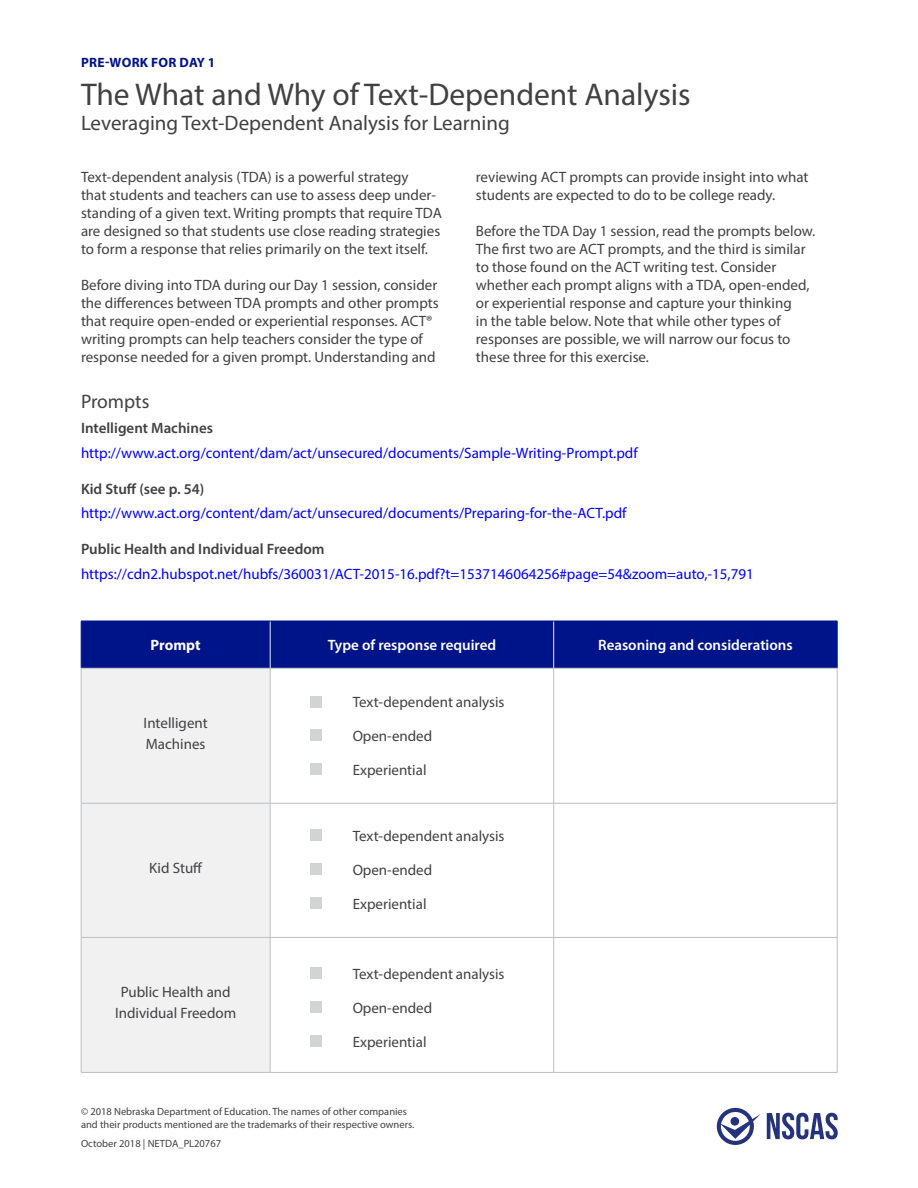
<style>
.page{position:relative;width:918px;height:1188px;background:#fff}
.page>*{position:absolute;margin:0;border:0;box-sizing:border-box;transform-origin:0 0}
.t1{font:31.5px "Myriad Pro";color:#414042}
.t2{font:21px "Myriad Pro";color:#414042}
.t3{font:19.5px "Myriad Pro";color:#414042}
.t4{font:15px/18px "Myriad Pro";color:#414042}
.t5{font:15px "Myriad Pro";color:#00f}
.t6{font:600 15px "Myriad Pro";color:#414042}
.t7{font:600 15px "Myriad Pro";color:#fff}
.t8{font:700 15px "Myriad Pro";color:#fff}
.t9{font:700 13.5px "Myriad Pro";letter-spacing:.02em;color:#001489}
.t10{font:10.5px/12.6px "Myriad Pro";color:#414042}
</style>
<div class="page">
<div style="left:82px;top:622px;width:755px;height:46px;background:#001489"></div>
<div style="left:82px;top:669px;width:188px;height:403px;background:#f1f1f2"></div>
<svg style="left:271px;top:669px;width:566px;height:403px"></svg>
<hr style="left:270px;top:621px;width:1px;height:47px;background:#e6e7e8">
<hr style="left:553px;top:621px;width:1px;height:47px;background:#e6e7e8">
<hr style="left:81px;top:621px;width:1px;height:47px;background:#001489">
<hr style="left:81px;top:621px;width:189px;height:1px;background:#001489">
<hr style="left:270px;top:621px;width:284px;height:1px;background:#001489">
<hr style="left:554px;top:621px;width:283px;height:1px;background:#001489">
<hr style="left:837px;top:621px;width:1px;height:47px;background:#001489">
<hr style="left:81px;top:668px;width:189px;height:1px;background:#bcbec0">
<hr style="left:81px;top:668px;width:1px;height:135px;background:#bcbec0">
<hr style="left:270px;top:668px;width:284px;height:1px;background:#bcbec0">
<hr style="left:270px;top:668px;width:1px;height:135px;background:#bcbec0">
<hr style="left:554px;top:668px;width:283px;height:1px;background:#bcbec0">
<hr style="left:553px;top:668px;width:1px;height:135px;background:#bcbec0">
<hr style="left:837px;top:668px;width:1px;height:135px;background:#bcbec0">
<hr style="left:81px;top:803px;width:189px;height:1px;background:#bcbec0">
<hr style="left:81px;top:803px;width:1px;height:134px;background:#bcbec0">
<hr style="left:270px;top:803px;width:284px;height:1px;background:#bcbec0">
<hr style="left:270px;top:803px;width:1px;height:134px;background:#bcbec0">
<hr style="left:554px;top:803px;width:283px;height:1px;background:#bcbec0">
<hr style="left:553px;top:803px;width:1px;height:134px;background:#bcbec0">
<hr style="left:837px;top:803px;width:1px;height:134px;background:#bcbec0">
<hr style="left:81px;top:937px;width:189px;height:1px;background:#bcbec0">
<hr style="left:81px;top:938px;width:1px;height:134px;background:#bcbec0">
<hr style="left:270px;top:937px;width:284px;height:1px;background:#bcbec0">
<hr style="left:270px;top:938px;width:1px;height:134px;background:#bcbec0">
<hr style="left:554px;top:937px;width:283px;height:1px;background:#bcbec0">
<hr style="left:553px;top:938px;width:1px;height:134px;background:#bcbec0">
<hr style="left:837px;top:938px;width:1px;height:134px;background:#bcbec0">
<hr style="left:81px;top:1072px;width:189px;height:1px;background:#bcbec0">
<hr style="left:270px;top:1072px;width:284px;height:1px;background:#bcbec0">
<hr style="left:554px;top:1072px;width:283px;height:1px;background:#bcbec0">
<div style="left:310px;top:696px;width:12px;height:11px;background:#d1d3d4"></div>
<div style="left:310px;top:730px;width:12px;height:11px;background:#d1d3d4"></div>
<div style="left:310px;top:764px;width:12px;height:11px;background:#d1d3d4"></div>
<div style="left:310px;top:830px;width:12px;height:11px;background:#d1d3d4"></div>
<div style="left:310px;top:863px;width:12px;height:12px;background:#d1d3d4"></div>
<div style="left:310px;top:897px;width:12px;height:12px;background:#d1d3d4"></div>
<div style="left:310px;top:967px;width:12px;height:12px;background:#d1d3d4"></div>
<div style="left:310px;top:1001px;width:12px;height:12px;background:#d1d3d4"></div>
<div style="left:310px;top:1035px;width:12px;height:12px;background:#d1d3d4"></div>
<svg style="left:717px;top:1108px;width:44px;height:37px"></svg>
<svg style="left:767px;top:1113px;width:71px;height:26px"></svg>
<p class="t9" style="left:81px;top:53px;width:136px">PRE-WORK FOR DAY 1</p>
<h1 class="t1" style="left:81px;top:75px;width:611px">The What and Why of Text-Dependent Analysis</h1>
<h2 class="t2" style="left:81px;top:110px;width:430px">Leveraging Text-Dependent Analysis for Learning</h2>
<p class="t4" style="left:81px;top:168px;width:362px">Text-dependent analysis (TDA) is a powerful strategy<br>that students and teachers can use to assess deep under&shy;standing of a given text. Writing prompts that require TDA are designed so that students use close reading strategies to form a response that relies primarily on the text itself.</p>
<p class="t4" style="left:81px;top:276px;width:359px">Before diving into TDA during our Day 1 session, consider the differences between TDA prompts and other prompts that require open-ended or experiential responses. ACT® writing prompts can help teachers consider the type of response needed for a given prompt. Understanding and</p>
<p class="t4" style="left:476px;top:168px;width:334px">reviewing ACT prompts can provide insight into what students are expected to do to be college ready.</p>
<p class="t4" style="left:476px;top:222px;width:341px">Before the TDA Day 1 session, read the prompts below.<br>The first two are ACT prompts, and the third is similar to those found on the ACT writing test. Consider whether each prompt aligns with a TDA, open-ended, or experiential response and capture your thinking<br>in the table below. Note that while other types of responses are possible, we will narrow our focus to these three for this exercise.</p>
<h3 class="t3" style="left:81px;top:390px;width:70px">Prompts</h3>
<p class="t6" style="left:81px;top:418px;width:134px">Intelligent Machines</p>
<p class="t5" style="left:81px;top:443px;width:558px">http://www.act.org/content/dam/act/unsecured/documents/Sample-Writing-Prompt.pdf</p>
<p class="t6" style="left:81px;top:479px;width:125px">Kid Stuff (see p. 54)</p>
<p class="t5" style="left:81px;top:504px;width:547px">http://www.act.org/content/dam/act/unsecured/documents/Preparing-for-the-ACT.pdf</p>
<p class="t6" style="left:81px;top:540px;width:245px">Public Health and Individual Freedom</p>
<p class="t5" style="left:81px;top:565px;width:674px">https://cdn2.hubspot.net/hubfs/360031/ACT-2015-16.pdf?t=1537146064256#page=54&amp;zoom=auto,-15,791</p>
<p class="t8" style="left:151px;top:635px;width:52px">Prompt</p>
<p class="t7" style="left:328px;top:636px;width:170px">Type of response required</p>
<p class="t7" style="left:598px;top:636px;width:196px">Reasoning and considerations</p>
<p class="t4" style="left:144px;top:712px;width:66px;line-height:21px">Intelligent<br>Machines</p>
<p class="t4" style="left:149px;top:859px;width:55px">Kid Stuff</p>
<p class="t4" style="left:115px;top:981px;width:123px;line-height:21px;text-align:center">Public Health and<br>Individual Freedom</p>
<p class="t4" style="left:353px;top:693px;width:153px">Text-dependent analysis</p>
<p class="t4" style="left:353px;top:727px;width:81px">Open-ended</p>
<p class="t4" style="left:353px;top:761px;width:75px">Experiential</p>
<p class="t4" style="left:353px;top:827px;width:153px">Text-dependent analysis</p>
<p class="t4" style="left:353px;top:861px;width:81px">Open-ended</p>
<p class="t4" style="left:353px;top:895px;width:75px">Experiential</p>
<p class="t4" style="left:353px;top:965px;width:153px">Text-dependent analysis</p>
<p class="t4" style="left:353px;top:999px;width:81px">Open-ended</p>
<p class="t4" style="left:353px;top:1033px;width:75px">Experiential</p>
<p class="t10" style="left:81px;top:1105px;width:335px">© 2018 Nebraska Department of Education. The names of other companies and their products mentioned are the trademarks of their respective owners.</p>
<p class="t10" style="left:81px;top:1137px;width:142px">October 2018 | NETDA_PL20767</p>
</div>
